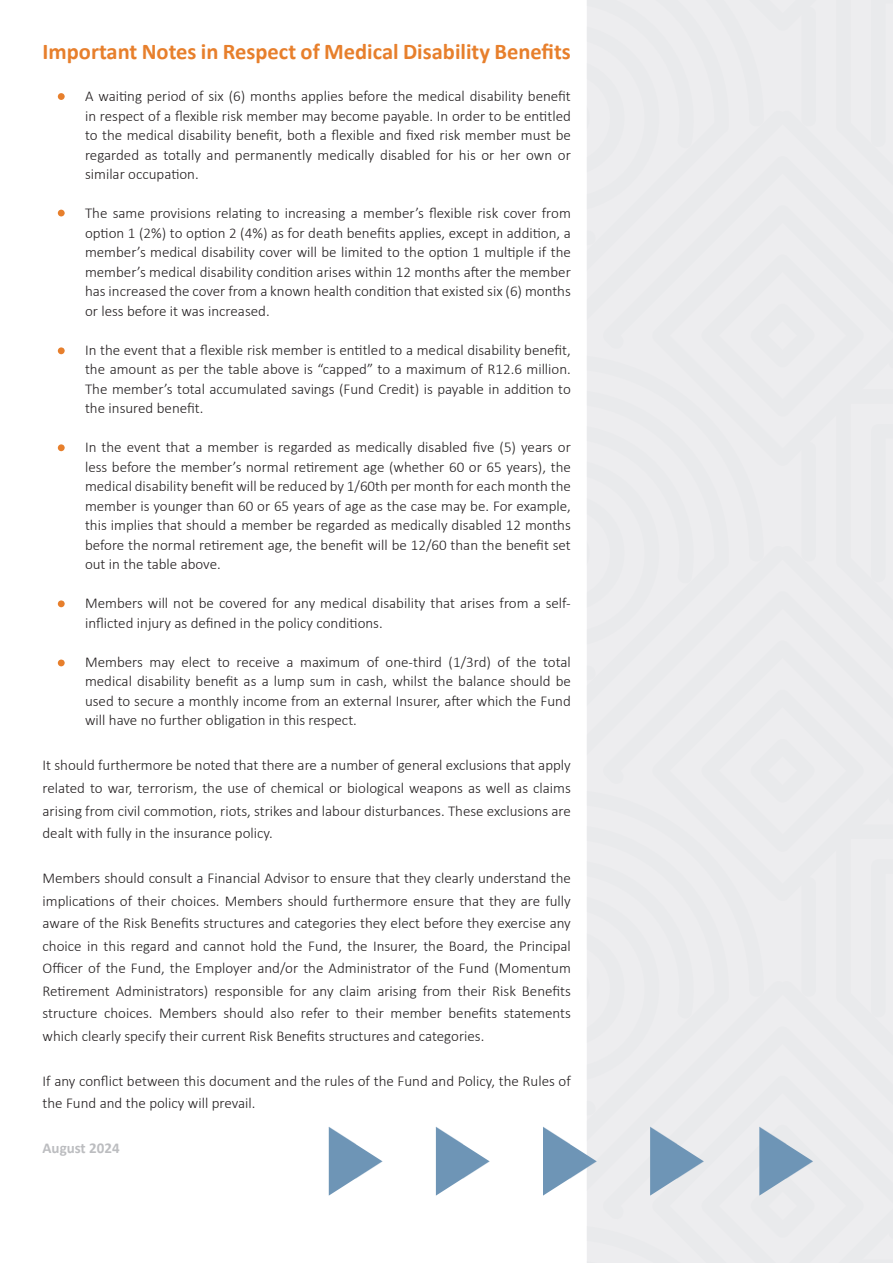
<style>
.page{position:relative;width:893px;height:1263px;background:#fff}
.page>*{position:absolute;margin:0;border:0;box-sizing:border-box;transform-origin:0 0}
.t1{font:700 22.5px "Calibri";color:#e77f2c}
.t2{font:300 15px/19.5px "Calibri";color:#231f20;text-align:justify}
.t3{font:700 15px "Calibri";color:#bcbdc0}
</style>
<div class="page">
<svg style="left:329px;top:1127px;width:53px;height:68px"></svg>
<svg style="left:436px;top:1127px;width:53px;height:68px"></svg>
<svg style="left:543px;top:0;width:350px;height:1263px;background:#ecedef"></svg>
<div style="left:58px;top:93px;width:7px;height:7px;background:#e77f2c;border-radius:50%"></div>
<div style="left:58px;top:210px;width:7px;height:6px;background:#e77f2c;border-radius:50%"></div>
<div style="left:58px;top:347px;width:7px;height:7px;background:#e77f2c;border-radius:50%"></div>
<div style="left:58px;top:444px;width:7px;height:7px;background:#e77f2c;border-radius:50%"></div>
<div style="left:58px;top:600px;width:7px;height:7px;background:#e77f2c;border-radius:50%"></div>
<div style="left:58px;top:659px;width:7px;height:7px;background:#e77f2c;border-radius:50%"></div>
<p class="t1" style="left:43px;top:36px;width:530px">Important Notes in Respect of Medical Disability Benefits</p>
<p class="t2" style="left:85px;top:87px;width:487px;text-indent:-27px">• A waiting period of six (6) months applies before the medical disability benefit in respect of a flexible risk member may become payable. In order to be entitled to the medical disability benefit, both a flexible and fixed risk member must be regarded as totally and permanently medically disabled for his or her own or similar occupation.</p>
<p class="t2" style="left:85px;top:204px;width:487px;text-indent:-27px">• The same provisions relating to increasing a member’s flexible risk cover from option 1 (2%) to option 2 (4%) as for death benefits applies, except in addition, a member’s medical disability cover will be limited to the option 1 multiple if the member’s medical disability condition arises within 12 months after the member has increased the cover from a known health condition that existed six (6) months or less before it was increased.</p>
<p class="t2" style="left:85px;top:340px;width:487px;text-indent:-27px">• In the event that a flexible risk member is entitled to a medical disability benefit, the amount as per the table above is “capped” to a maximum of R12.6 million.<br>The member’s total accumulated savings (Fund Credit) is payable in addition to the insured benefit.</p>
<p class="t2" style="left:85px;top:438px;width:487px;text-indent:-27px">• In the event that a member is regarded as medically disabled five (5) years or less before the member’s normal retirement age (whether 60 or 65 years), the medical disability benefit will be reduced by 1/60th per month for each month the member is younger than 60 or 65 years of age as the case may be. For example, this implies that should a member be regarded as medically disabled 12 months before the normal retirement age, the benefit will be 12/60 than the benefit set out in the table above.</p>
<p class="t2" style="left:85px;top:594px;width:487px;text-indent:-27px">• Members will not be covered for any medical disability that arises from a self&shy;inflicted injury as defined in the policy conditions.</p>
<p class="t2" style="left:85px;top:652px;width:487px;text-indent:-27px">• Members may elect to receive a maximum of one-third (1/3rd) of the total medical disability benefit as a lump sum in cash, whilst the balance should be used to secure a monthly income from an external Insurer, after which the Fund will have no further obligation in this respect.</p>
<p class="t2" style="left:43px;top:754px;width:530px;line-height:22.5px">It should furthermore be noted that there are a number of general exclusions that apply related to war, terrorism, the use of chemical or biological weapons as well as claims arising from civil commotion, riots, strikes and labour disturbances. These exclusions are dealt with fully in the insurance policy.</p>
<p class="t2" style="left:43px;top:867px;width:530px;line-height:22.5px">Members should consult a Financial Advisor to ensure that they clearly understand the implications of their choices. Members should furthermore ensure that they are fully aware of the Risk Benefits structures and categories they elect before they exercise any choice in this regard and cannot hold the Fund, the Insurer, the Board, the Principal Officer of the Fund, the Employer and/or the Administrator of the Fund (Momentum Retirement Administrators) responsible for any claim arising from their Risk Benefits structure choices. Members should also refer to their member benefits statements which clearly specify their current Risk Benefits structures and categories.</p>
<p class="t2" style="left:43px;top:1069px;width:530px;line-height:22.5px">If any conflict between this document and the rules of the Fund and Policy, the Rules of the Fund and the policy will prevail.</p>
<p class="t3" style="left:43px;top:1137px;width:79px">August 2024</p>
</div>
